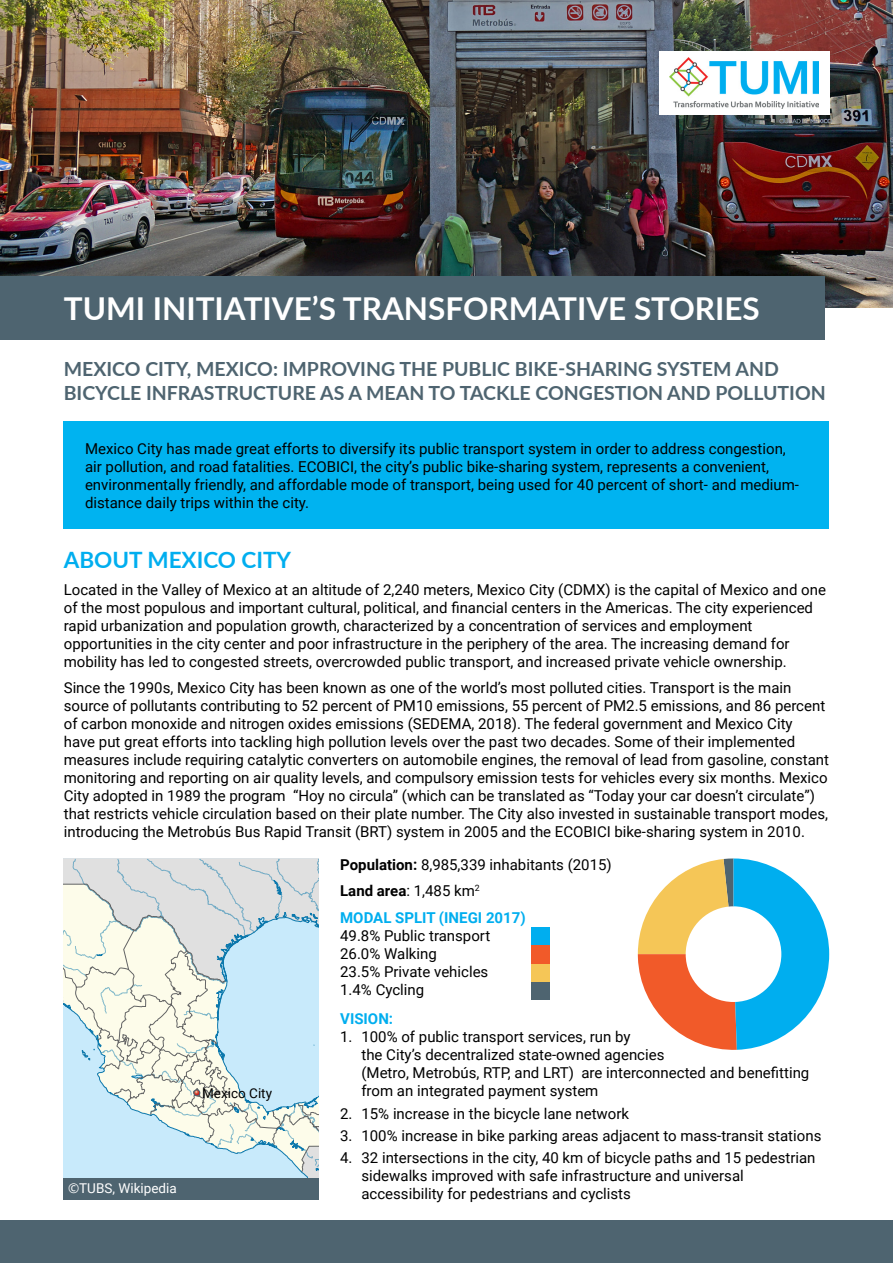
<style>
.page{position:relative;width:893px;height:1263px;background:#fff}
.page>*{position:absolute;margin:0;border:0;box-sizing:border-box;transform-origin:0 0}
.t1{font:700 31.5px "Lato";color:#fff}
.t2{font:700 22.5px "Lato";color:#00aeef}
.t3{font:700 19.5px/23.4px "Lato";color:#4e6470}
.t4{font:15px/18px "Roboto";color:#000}
.t5{font:700 15px "Roboto";color:#00aeef}
.t6{font:13.5px "Roboto";color:#fff}
.t7{font:13.5px "Roboto";color:#000}
.s1{font-family:"Open Sans"}
.s2{font-weight:700}
.s3{font-weight:700;color:#00aeef}
</style>
<div class="page">
<div style="left:0;top:1220px;width:893px;height:43px;background:#4e6470"></div>
<img style="left:0;top:0;width:893px;height:307px">
<div style="left:0;top:276px;width:825px;height:63px;background:#4e6470"></div>
<div style="left:64px;top:421px;width:765px;height:108px;background:#00b3f0"></div>
<div style="left:659px;top:51px;width:170px;height:64px;background:#fff"></div>
<img style="left:670px;top:57px;width:149px;height:52px">
<svg style="left:64px;top:859px;width:255px;height:319px;background:#d7dfe3"></svg>
<div style="left:64px;top:1178px;width:255px;height:21px;background:#4e6470"></div>
<svg style="left:64px;top:884px;width:255px;height:288px;background:#d6e7e9"></svg>
<div style="left:531px;top:927px;width:18px;height:18px;background:#00aeef"></div>
<div style="left:531px;top:981px;width:18px;height:18px;background:#4e6470"></div>
<div style="left:531px;top:963px;width:18px;height:18px;background:#f5c657"></div>
<div style="left:531px;top:945px;width:18px;height:18px;background:#f15a29"></div>
<svg style="left:638px;top:858px;width:191px;height:192px"></svg>
<h1 class="t1" style="left:64px;top:285px;width:698px">TUMI INITIATIVE’S TRANSFORMATIVE STORIES</h1>
<h3 class="t3" style="left:64px;top:357px;width:763px">MEXICO CITY, MEXICO: IMPROVING THE PUBLIC BIKE-SHARING SYSTEM AND<br>BICYCLE INFRASTRUCTURE AS A MEAN TO TACKLE CONGESTION AND POLLUTION</h3>
<p class="t4" style="left:85px;top:439px;width:715px">Mexico City has made great efforts to diversify its public transport system in order to address congestion, air pollution, and road fatalities. ECOBICI, the city’s public bike-sharing system, represents a convenient, environmentally friendly, and affordable mode of transport, being used for 40 percent of short- and medium&shy;distance daily trips within the city.</p>
<h2 class="t2" style="left:64px;top:543px;width:229px">ABOUT MEXICO CITY</h2>
<p class="t4" style="left:64px;top:580px;width:764px">Located in the Valley of Mexico at an altitude of 2,240 meters, Mexico City (CDMX) is the capital of Mexico and one of the most populous and important cultural, political, and financial centers in the Americas. The city experienced rapid urbanization and population growth, characterized by a concentration of services and employment opportunities in the city center and poor infrastructure in the periphery of the area. The increasing demand for mobility has led to congested streets, overcrowded public transport, and increased private vehicle ownership.</p>
<p class="t4" style="left:64px;top:678px;width:767px">Since the 1990s, Mexico City has been known as one of the world’s most polluted cities. Transport is the main source of pollutants contributing to 52 percent of PM10 emissions, 55 percent of PM2.5 emissions, and 86 percent of carbon monoxide and nitrogen oxides emissions (SEDEMA, 2018). The federal government and Mexico City<br>have put great efforts into tackling high pollution levels over the past two decades. Some of their implemented measures include requiring catalytic converters on automobile engines, the removal of lead from gasoline, constant monitoring and reporting on air quality levels, and compulsory emission tests for vehicles every six months. Mexico City adopted in 1989 the program “Hoy no circula” (which can be translated as “Today your car doesn’t circulate”) that restricts vehicle circulation based on their plate number. The City also invested in sustainable transport modes, introducing the Metrobús Bus Rapid Transit (BRT) system in 2005 and the ECOBICI bike-sharing system in 2010.</p>
<p class="t7" style="left:202px;top:1084px;width:71px">Mexico City</p>
<p class="t6" style="left:68px;top:1178px;width:110px"><span class="s1">©</span>TUBS, Wikipedia</p>
<p class="t4" style="left:340px;top:850px;width:273px;line-height:26.5px"><span class="s2">Population:</span> 8,985,339 inhabitants (2015)<br><span class="s2">Land area</span>: 1,485 km<sup>2<br></sup><span class="s3">MODAL SPLIT (INEGI 2017)</span></p>
<p class="t4" style="left:340px;top:926px;width:152px">49.8% Public transport<br>26.0% Walking<br>23.5% Private vehicles<br>1.4% Cycling</p>
<p class="t5" style="left:340px;top:1008px;width:54px">VISION:</p>
<p class="t4" style="left:361px;top:1027px;width:449px;text-indent:-21px">1. 100% of public transport services, run by<br>the City’s decentralized state-owned agencies<br>(Metro, Metrobús, RTP, and LRT) are interconnected and benefitting from an integrated payment system</p>
<p class="t4" style="left:340px;top:1104px;width:290px">2. 15% increase in the bicycle lane network</p>
<p class="t4" style="left:340px;top:1126px;width:483px">3. 100% increase in bike parking areas adjacent to mass-transit stations</p>
<p class="t4" style="left:361px;top:1148px;width:456px;text-indent:-21px">4. 32 intersections in the city, 40 km of bicycle paths and 15 pedestrian sidewalks improved with safe infrastructure and universal accessibility for pedestrians and cyclists</p>
</div>
